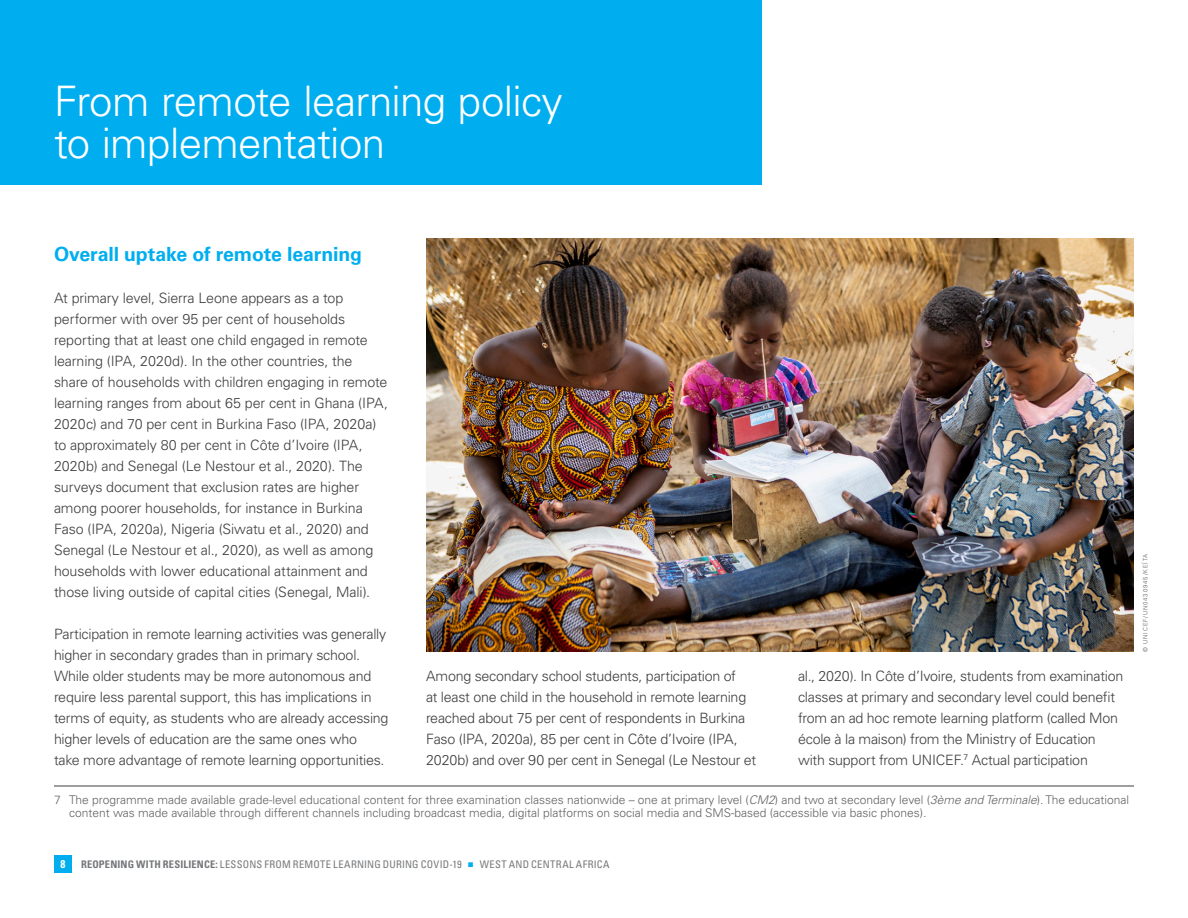
<style>
.page{position:relative;width:1188px;height:918px;background:#fff}
.page>*{position:absolute;margin:0;border:0;box-sizing:border-box;transform-origin:0 0}
.Headline_1{font:300 42px/42px "Univers LT Pro 45";letter-spacing:-.015em;color:#fff}
.Subhead{font:700 19.5px "Univers LT Pro 65";letter-spacing:-.005em;color:#00aeef}
.Text{font:300 14.25px/21px "Univers LT Pro 45";letter-spacing:-.015em;color:#3e3e3f}
.Footnote{font:300 12px/13.5px "Univers LT Pro 45";color:#636366}
.t1{font:700 condensed 11.25px "Univers LT Std";color:#fff}
.t2{font:condensed 10.5px "Univers LT Std";letter-spacing:.025em;color:#76787b}
.Photo_Credit{font:300 6px "Univers LT Pro 45";letter-spacing:.135em;color:#57585a}
.s1{font-style:italic}
.s2{font-weight:700}
.s3{color:#00aeef}
</style>
<div class="page">
<div style="left:54px;top:855px;width:18px;height:18px;background:#00aeef"></div>
<hr style="left:54px;top:786px;width:1080px;height:1px;background:#3e3e3f">
<div style="left:0;top:0;width:762px;height:184px;background:#00aeef"></div>
<img style="left:426px;top:238px;width:708px;height:414px">
<p class="Headline_1" style="left:54px;top:80px;width:510px">From remote learning policy to implementation</p>
<p class="Subhead" style="left:54px;top:243px;width:309px">Overall uptake of remote learning</p>
<p class="Text" style="left:54px;top:287px;width:336px">At primary level, Sierra Leone appears as a top performer with over 95 per cent of households reporting that at least one child engaged in remote learning (IPA, 2020d). In the other countries, the share of households with children engaging in remote learning ranges from about 65 per cent in Ghana (IPA, 2020c) and 70 per cent in Burkina Faso (IPA, 2020a) to approximately 80 per cent in Côte d’Ivoire (IPA, 2020b) and Senegal (Le Nestour et al., 2020). The surveys document that exclusion rates are higher among poorer households, for instance in Burkina Faso (IPA, 2020a), Nigeria (Siwatu et al., 2020) and Senegal (Le Nestour et al., 2020), as well as among households with lower educational attainment and those living outside of capital cities (Senegal, Mali).</p>
<p class="Text" style="left:54px;top:623px;width:336px">Participation in remote learning activities was generally higher in secondary grades than in primary school.<br>While older students may be more autonomous and require less parental support, this has implications in terms of equity, as students who are already accessing higher levels of education are the same ones who<br>take more advantage of remote learning opportunities.</p>
<p class="Footnote" style="left:69px;top:793px;width:1062px;text-indent:-15px">7 The programme made available grade-level educational content for three examination classes nationwide – one at primary level (<span class="s1">CM2</span>) and two at secondary level (<span class="s1">3ème and Terminale</span>). The educational content was made available through different channels including broadcast media, digital platforms on social media and SMS-based (accessible via basic phones).</p>
<p class="Text" style="left:426px;top:665px;width:332px">Among secondary school students, participation of<br>at least one child in the household in remote learning reached about 75 per cent of respondents in Burkina Faso (IPA, 2020a), 85 per cent in Côte d’Ivoire (IPA, 2020b) and over 90 per cent in Senegal (Le Nestour et</p>
<p class="Text" style="left:798px;top:665px;width:327px">al., 2020). In Côte d’Ivoire, students from examination classes at primary and secondary level could benefit from an ad hoc remote learning platform (called Mon école à la maison) from the Ministry of Education with support from UNICEF.<sup>7</sup> Actual participation</p>
<p class="Photo_Credit" style="left:1142px;top:652px;width:99px;rotate:-90deg">© UNICEF/UN0430945/KEÏTA</p>
<p class="t1" style="left:61px;top:857px;width:6px">8</p>
<p class="t2" style="left:81px;top:857px;width:530px"><span class="s2">REOPENING WITH RESILIENCE:</span> LESSONS FROM REMOTE LEARNING DURING COVID-19 <span class="s3">■</span> WEST AND CENTRAL AFRICA</p>
</div>
